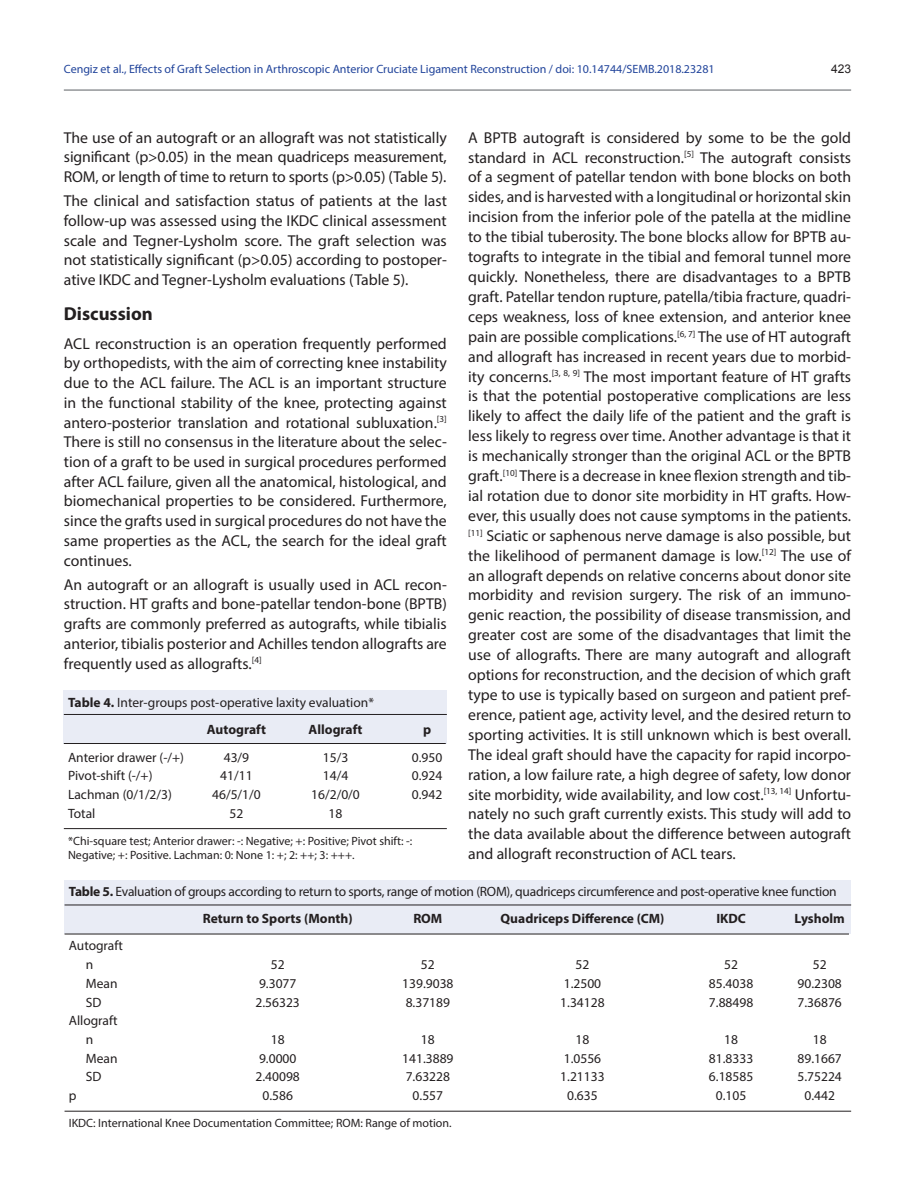
<style>
.page{position:relative;width:915px;height:1191px;background:#fff}
.page>*{position:absolute;margin:0;border:0;box-sizing:border-box;transform-origin:0 0}
.altbaslik{font:700 18.75px "Myriad Pro";color:#231f20}
.ana_metin_bosluksuz{font:15.75px/20px "Myriad Pro";color:#231f20;text-align:justify}
.tablo_satiri{font:13.5px "Myriad Pro";color:#231f20}
.tablo_satiri-2{font:13.5px "Myriad Pro";letter-spacing:-.02em;color:#231f20}
.tablo_satiri-3{font:700 13.5px "Myriad Pro";color:#231f20}
.tablo_satiri-4{font:12px/14.4px "Myriad Pro";color:#231f20}
.t1{font:12px "Myriad Pro";color:#21449b}
.t2{font:12px "Arial";color:#231f20}
.s1{font-weight:700}
</style>
<div class="page">
<hr style="left:64px;top:89px;width:786px;height:2px;background:#939598">
<div style="left:64px;top:690px;width:382px;height:53px;background:#e9ecf5"></div>
<hr style="left:64px;top:828px;width:382px;height:1px;background:#231f20">
<hr style="left:64px;top:714px;width:382px;height:1px;background:#231f20">
<hr style="left:64px;top:743px;width:381px;height:1px;background:#231f20">
<div style="left:64px;top:880px;width:786px;height:54px;background:#e9ecf5"></div>
<hr style="left:64px;top:1111px;width:786px;height:1px;background:#231f20">
<hr style="left:64px;top:904px;width:786px;height:1px;background:#231f20">
<hr style="left:64px;top:933px;width:784px;height:1px;background:#231f20">
<p class="t1" style="left:64px;top:61px;width:652px">Cengiz et al., Effects of Graft Selection in Arthroscopic Anterior Cruciate Ligament Reconstruction / doi: 10.14744/SEMB.2018.23281</p>
<p class="t2" style="left:830px;top:60px;width:22px">423</p>
<p class="ana_metin_bosluksuz" style="left:64px;top:127px;width:384px">The use of an autograft or an allograft was not statistically significant (p&gt;0.05) in the mean quadriceps measurement, ROM, or length of time to return to sports (p&gt;0.05) (Table 5).</p>
<p class="ana_metin_bosluksuz" style="left:64px;top:191px;width:384px">The clinical and satisfaction status of patients at the last follow-up was assessed using the IKDC clinical assessment scale and Tegner-Lysholm score. The graft selection was not statistically significant (p&gt;0.05) according to postoper&shy;ative IKDC and Tegner-Lysholm evaluations (Table 5).</p>
<p class="altbaslik" style="left:64px;top:302px;width:91px">Discussion</p>
<p class="ana_metin_bosluksuz" style="left:64px;top:333px;width:384px">ACL reconstruction is an operation frequently performed by orthopedists, with the aim of correcting knee instability due to the ACL failure. The ACL is an important structure in the functional stability of the knee, protecting against antero-posterior translation and rotational subluxation.<sup>[3] </sup>There is still no consensus in the literature about the selec&shy;tion of a graft to be used in surgical procedures performed after ACL failure, given all the anatomical, histological, and biomechanical properties to be considered. Furthermore, since the grafts used in surgical procedures do not have the same properties as the ACL, the search for the ideal graft continues.</p>
<p class="ana_metin_bosluksuz" style="left:64px;top:574px;width:384px">An autograft or an allograft is usually used in ACL recon&shy;struction. HT grafts and bone-patellar tendon-bone (BPTB) grafts are commonly preferred as autografts, while tibialis anterior, tibialis posterior and Achilles tendon allografts are frequently used as allografts.<sup>[4]</sup></p>
<p class="ana_metin_bosluksuz" style="left:468px;top:127px;width:384px">A BPTB autograft is considered by some to be the gold standard in ACL reconstruction.<sup>[5]</sup> The autograft consists of a segment of patellar tendon with bone blocks on both sides, and is harvested with a longitudinal or horizontal skin incision from the inferior pole of the patella at the midline to the tibial tuberosity. The bone blocks allow for BPTB au&shy;tografts to integrate in the tibial and femoral tunnel more quickly. Nonetheless, there are disadvantages to a BPTB graft. Patellar tendon rupture, patella/tibia fracture, quadri&shy;ceps weakness, loss of knee extension, and anterior knee pain are possible complications.<sup>[6,</sup> <sup>7]</sup> The use of HT autograft and allograft has increased in recent years due to morbid&shy;ity concerns.<sup>[3,</sup> <sup>8,</sup> <sup>9]</sup> The most important feature of HT grafts is that the potential postoperative complications are less likely to affect the daily life of the patient and the graft is less likely to regress over time. Another advantage is that it is mechanically stronger than the original ACL or the BPTB graft.<sup>[10]</sup> There is a decrease in knee flexion strength and tib&shy;ial rotation due to donor site morbidity in HT grafts. How&shy;ever, this usually does not cause symptoms in the patients. <sup>[11]</sup> Sciatic or saphenous nerve damage is also possible, but the likelihood of permanent damage is low.<sup>[12]</sup> The use of an allograft depends on relative concerns about donor site morbidity and revision surgery. The risk of an immuno&shy;genic reaction, the possibility of disease transmission, and greater cost are some of the disadvantages that limit the use of allografts. There are many autograft and allograft options for reconstruction, and the decision of which graft type to use is typically based on surgeon and patient pref&shy;erence, patient age, activity level, and the desired return to sporting activities. It is still unknown which is best overall.<br>The ideal graft should have the capacity for rapid incorpo&shy;ration, a low failure rate, a high degree of safety, low donor site morbidity, wide availability, and low cost.<sup>[13,</sup> <sup>14]</sup> Unfortu&shy;nately no such graft currently exists. This study will add to the data available about the difference between autograft and allograft reconstruction of ACL tears.</p>
<p class="tablo_satiri" style="left:68px;top:694px;width:307px"><span class="s1">Table 4.</span> Inter-groups post-operative laxity evaluation*</p>
<p class="tablo_satiri-3" style="left:207px;top:721px;width:61px">Autograft</p>
<p class="tablo_satiri-3" style="left:308px;top:721px;width:55px">Allograft</p>
<p class="tablo_satiri-3" style="left:423px;top:721px;width:10px">p</p>
<p class="tablo_satiri" style="left:68px;top:748px;width:117px">Anterior drawer (-/+)</p>
<p class="tablo_satiri" style="left:224px;top:748px;width:27px">43/9</p>
<p class="tablo_satiri" style="left:323px;top:748px;width:27px">15/3</p>
<p class="tablo_satiri" style="left:412px;top:748px;width:32px">0.950</p>
<p class="tablo_satiri" style="left:68px;top:767px;width:86px">Pivot-shift (-/+)</p>
<p class="tablo_satiri" style="left:220px;top:767px;width:34px">41/11</p>
<p class="tablo_satiri" style="left:323px;top:767px;width:27px">14/4</p>
<p class="tablo_satiri" style="left:412px;top:767px;width:32px">0.924</p>
<p class="tablo_satiri" style="left:68px;top:786px;width:105px">Lachman (0/1/2/3)</p>
<p class="tablo_satiri" style="left:212px;top:786px;width:50px">46/5/1/0</p>
<p class="tablo_satiri" style="left:311px;top:786px;width:50px">16/2/0/0</p>
<p class="tablo_satiri" style="left:412px;top:786px;width:32px">0.942</p>
<p class="tablo_satiri" style="left:68px;top:804px;width:29px">Total</p>
<p class="tablo_satiri" style="left:229px;top:804px;width:15px">52</p>
<p class="tablo_satiri" style="left:328px;top:804px;width:15px">18</p>
<p class="tablo_satiri-4" style="left:68px;top:833px;width:345px">*Chi-square test; Anterior drawer: -: Negative; +: Positive; Pivot shift: -:<br>Negative; +: Positive. Lachman: 0: None 1: +; 2: ++; 3: +++.</p>
<p class="tablo_satiri-2" style="left:69px;top:883px;width:769px"><span class="s1">Table 5.</span> Evaluation of groups according to return to sports, range of motion (ROM), quadriceps circumference and post-operative knee function</p>
<p class="tablo_satiri-3" style="left:203px;top:910px;width:151px">Return to Sports (Month)</p>
<p class="tablo_satiri-3" style="left:413px;top:910px;width:31px">ROM</p>
<p class="tablo_satiri-3" style="left:500px;top:910px;width:165px">Quadriceps Difference (CM)</p>
<p class="tablo_satiri-3" style="left:716px;top:910px;width:31px">IKDC</p>
<p class="tablo_satiri-3" style="left:794px;top:910px;width:52px">Lysholm</p>
<p class="tablo_satiri" style="left:69px;top:937px;width:56px">Autograft</p>
<p class="tablo_satiri" style="left:86px;top:956px;width:9px">n</p>
<p class="tablo_satiri" style="left:271px;top:956px;width:15px">52</p>
<p class="tablo_satiri" style="left:421px;top:956px;width:15px">52</p>
<p class="tablo_satiri" style="left:575px;top:956px;width:15px">52</p>
<p class="tablo_satiri" style="left:724px;top:956px;width:15px">52</p>
<p class="tablo_satiri" style="left:812px;top:956px;width:15px">52</p>
<p class="tablo_satiri" style="left:86px;top:975px;width:33px">Mean</p>
<p class="tablo_satiri" style="left:259px;top:975px;width:39px">9.3077</p>
<p class="tablo_satiri" style="left:402px;top:975px;width:53px">139.9038</p>
<p class="tablo_satiri" style="left:563px;top:975px;width:39px">1.2500</p>
<p class="tablo_satiri" style="left:708px;top:975px;width:46px">85.4038</p>
<p class="tablo_satiri" style="left:797px;top:975px;width:46px">90.2308</p>
<p class="tablo_satiri" style="left:86px;top:993px;width:17px">SD</p>
<p class="tablo_satiri" style="left:255px;top:993px;width:46px">2.56323</p>
<p class="tablo_satiri" style="left:405px;top:993px;width:46px">8.37189</p>
<p class="tablo_satiri" style="left:560px;top:993px;width:46px">1.34128</p>
<p class="tablo_satiri" style="left:708px;top:993px;width:46px">7.88498</p>
<p class="tablo_satiri" style="left:797px;top:993px;width:46px">7.36876</p>
<p class="tablo_satiri" style="left:69px;top:1012px;width:50px">Allograft</p>
<p class="tablo_satiri" style="left:86px;top:1031px;width:9px">n</p>
<p class="tablo_satiri" style="left:271px;top:1031px;width:15px">18</p>
<p class="tablo_satiri" style="left:421px;top:1031px;width:15px">18</p>
<p class="tablo_satiri" style="left:575px;top:1031px;width:15px">18</p>
<p class="tablo_satiri" style="left:724px;top:1031px;width:15px">18</p>
<p class="tablo_satiri" style="left:812px;top:1031px;width:15px">18</p>
<p class="tablo_satiri" style="left:86px;top:1049px;width:33px">Mean</p>
<p class="tablo_satiri" style="left:259px;top:1049px;width:39px">9.0000</p>
<p class="tablo_satiri" style="left:402px;top:1049px;width:53px">141.3889</p>
<p class="tablo_satiri" style="left:563px;top:1049px;width:39px">1.0556</p>
<p class="tablo_satiri" style="left:708px;top:1049px;width:46px">81.8333</p>
<p class="tablo_satiri" style="left:797px;top:1049px;width:46px">89.1667</p>
<p class="tablo_satiri" style="left:86px;top:1068px;width:17px">SD</p>
<p class="tablo_satiri" style="left:255px;top:1068px;width:46px">2.40098</p>
<p class="tablo_satiri" style="left:405px;top:1068px;width:46px">7.63228</p>
<p class="tablo_satiri" style="left:560px;top:1068px;width:46px">1.21133</p>
<p class="tablo_satiri" style="left:708px;top:1068px;width:46px">6.18585</p>
<p class="tablo_satiri" style="left:797px;top:1068px;width:46px">5.75224</p>
<p class="tablo_satiri" style="left:69px;top:1087px;width:9px">p</p>
<p class="tablo_satiri" style="left:262px;top:1087px;width:32px">0.586</p>
<p class="tablo_satiri" style="left:412px;top:1087px;width:32px">0.557</p>
<p class="tablo_satiri" style="left:567px;top:1087px;width:32px">0.635</p>
<p class="tablo_satiri" style="left:715px;top:1087px;width:32px">0.105</p>
<p class="tablo_satiri" style="left:804px;top:1087px;width:32px">0.442</p>
<p class="tablo_satiri-4" style="left:69px;top:1115px;width:384px">IKDC: International Knee Documentation Committee; ROM: Range of motion.</p>
</div>
